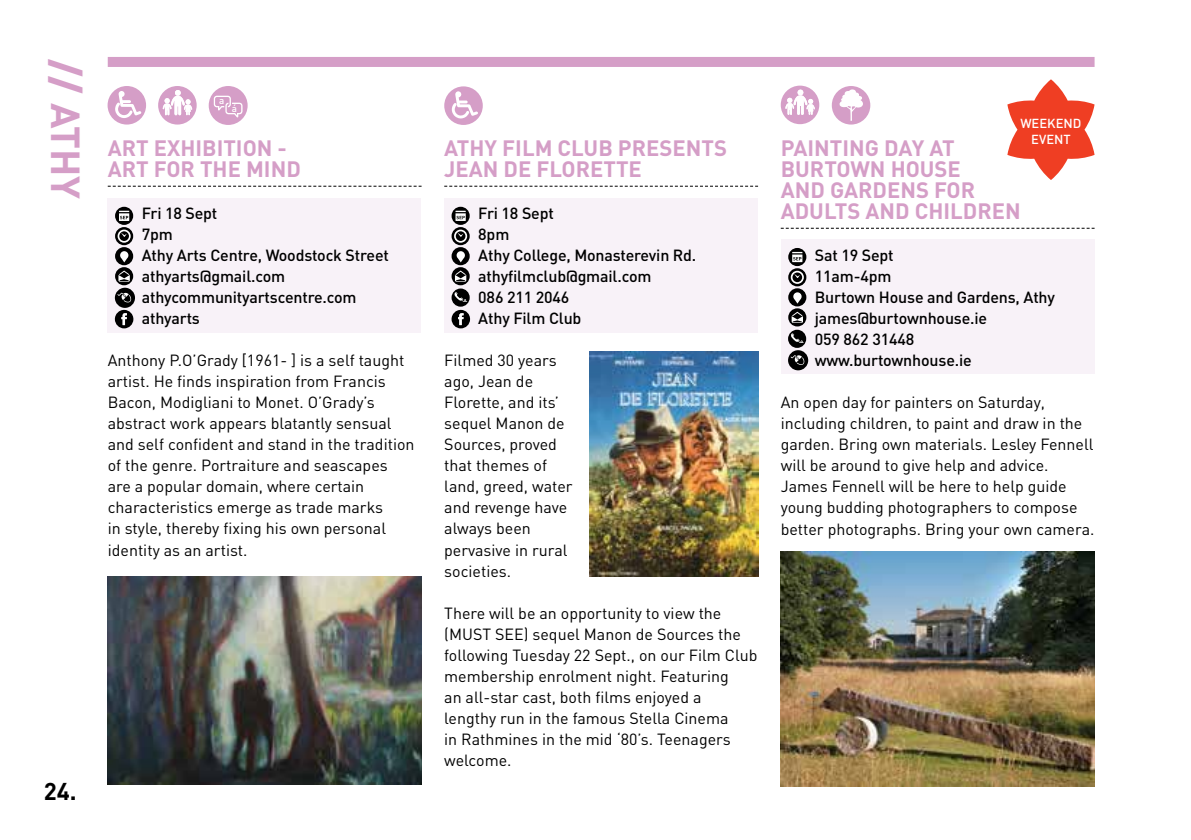
<style>
.page{position:relative;width:1191px;height:840px;background:#fff}
.page>*{position:absolute;margin:0;border:0;box-sizing:border-box;transform-origin:0 0}
.t1{font:700 40px "DIN";color:#d59ec7}
.t2{font:700 24px "DIN";color:#000}
.t3{font:700 22px/21px "DIN";color:#d59ec7}
.t4{font:16px/21px "DIN";color:#000}
.t5{font:500 16px/21px "DIN";letter-spacing:-.01em;color:#000}
.t6{font:500 13px/15.6px "DIN";color:#fff;text-align:center}
.t7{font:500 9.8px "DIN";color:#fff}
.s1{font-weight:900}
</style>
<div class="page">
<div style="left:780px;top:239px;width:314px;height:134px;background:#f8f2f8"></div>
<div style="left:788px;top:288px;width:18px;height:18px;background:#000;border-radius:50%"></div>
<svg style="left:793px;top:292px;width:8px;height:11px"></svg>
<svg style="left:788px;top:268px;width:18px;height:18px"></svg>
<svg style="left:790px;top:270px;width:14px;height:14px"></svg>
<svg style="left:788px;top:248px;width:18px;height:18px"></svg>
<svg style="left:792px;top:252px;width:10px;height:10px"></svg>
<svg style="left:788px;top:308px;width:18px;height:18px"></svg>
<svg style="left:791px;top:311px;width:12px;height:11px"></svg>
<div style="left:788px;top:350px;width:20px;height:20px;background:#000;border-radius:50%"></div>
<svg style="left:790px;top:354px;width:15px;height:11px"></svg>
<svg style="left:788px;top:329px;width:18px;height:19px"></svg>
<svg style="left:791px;top:333px;width:12px;height:10px"></svg>
<svg style="left:780px;top:228px;width:314px;height:1px"></svg>
<div style="left:108px;top:57px;width:986px;height:10px;background:#d59ec7"></div>
<div style="left:108px;top:198px;width:313px;height:134px;background:#f8f2f8"></div>
<div style="left:115px;top:247px;width:18px;height:18px;background:#000;border-radius:50%"></div>
<svg style="left:120px;top:251px;width:8px;height:11px"></svg>
<svg style="left:115px;top:227px;width:18px;height:18px"></svg>
<svg style="left:118px;top:229px;width:13px;height:13px"></svg>
<svg style="left:115px;top:207px;width:18px;height:18px"></svg>
<svg style="left:119px;top:211px;width:10px;height:10px"></svg>
<svg style="left:115px;top:309px;width:18px;height:19px"></svg>
<svg style="left:115px;top:267px;width:18px;height:18px"></svg>
<svg style="left:118px;top:270px;width:12px;height:11px"></svg>
<div style="left:115px;top:287px;width:20px;height:21px;background:#000;border-radius:50%"></div>
<svg style="left:117px;top:292px;width:15px;height:11px"></svg>
<div style="left:158px;top:86px;width:39px;height:38px;background:#d59ec7;border-radius:50%"></div>
<svg style="left:163px;top:90px;width:29px;height:25px"></svg>
<div style="left:108px;top:86px;width:38px;height:38px;background:#d59ec7;border-radius:50%"></div>
<svg style="left:115px;top:91px;width:26px;height:27px"></svg>
<div style="left:209px;top:86px;width:39px;height:39px;background:#d59ec7;border-radius:50%"></div>
<svg style="left:214px;top:96px;width:28px;height:21px"></svg>
<div style="left:444px;top:198px;width:314px;height:134px;background:#f8f2f8"></div>
<svg style="left:451px;top:247px;width:19px;height:18px"></svg>
<svg style="left:456px;top:251px;width:9px;height:11px"></svg>
<svg style="left:451px;top:227px;width:19px;height:18px"></svg>
<svg style="left:454px;top:229px;width:13px;height:13px"></svg>
<svg style="left:451px;top:207px;width:19px;height:18px"></svg>
<svg style="left:455px;top:211px;width:11px;height:10px"></svg>
<svg style="left:451px;top:309px;width:19px;height:19px"></svg>
<svg style="left:451px;top:267px;width:19px;height:18px"></svg>
<svg style="left:455px;top:270px;width:11px;height:11px"></svg>
<svg style="left:451px;top:288px;width:19px;height:18px"></svg>
<svg style="left:454px;top:292px;width:13px;height:9px"></svg>
<div style="left:444px;top:86px;width:39px;height:39px;background:#d59ec7;border-radius:50%"></div>
<svg style="left:452px;top:91px;width:26px;height:27px"></svg>
<div style="left:780px;top:86px;width:39px;height:38px;background:#d59ec7;border-radius:50%"></div>
<svg style="left:785px;top:90px;width:30px;height:25px"></svg>
<div style="left:831px;top:86px;width:39px;height:38px;background:#d59ec7;border-radius:50%"></div>
<svg style="left:839px;top:89px;width:24px;height:32px"></svg>
<svg style="left:1007px;top:79px;width:87px;height:101px"></svg>
<svg style="left:444px;top:186px;width:314px;height:1px"></svg>
<svg style="left:108px;top:186px;width:313px;height:1px"></svg>
<img style="left:108px;top:576px;width:313px;height:207px">
<img style="left:589px;top:351px;width:169px;height:225px">
<img style="left:780px;top:551px;width:314px;height:235px">
<h1 class="t1" style="left:92px;top:59px;width:141px;rotate:90deg"><span class="s1">//</span> ATHY</h1>
<p class="t7" style="left:219px;top:94px;width:7px">a</p>
<p class="t7" style="left:232px;top:102px;width:7px">á</p>
<h3 class="t3" style="left:108px;top:137px;width:195px">ART EXHIBITION -<br>ART FOR THE MIND</h3>
<p class="t5" style="left:142px;top:202px;width:249px">Fri 18 Sept<br>7pm<br>Athy Arts Centre, Woodstock Street athyarts@gmail.com athycommunityartscentre.com athyarts</p>
<p class="t4" style="left:108px;top:349px;width:308px">Anthony P.O’Grady [1961- ] is a self taught artist. He finds inspiration from Francis Bacon, Modigliani to Monet. O’Grady’s abstract work appears blatantly sensual and self confident and stand in the tradition of the genre. Portraiture and seascapes are a popular domain, where certain characteristics emerge as trade marks<br>in style, thereby fixing his own personal identity as an artist.</p>
<h2 class="t2" style="left:44px;top:775px;width:34px">24.</h2>
<h3 class="t3" style="left:444px;top:137px;width:284px;text-indent:58px">FI LM CLUB PRESENTS<br>JEAN DE FLORETTE</h3>
<p class="t5" style="left:478px;top:202px;width:220px">Fri 18 Sept<br>8pm<br>Athy College, Monasterevin Rd. athyfilmclub@gmail.com<br>086 211 2046<br>Athy Film Club</p>
<p class="t4" style="left:444px;top:349px;width:130px">Filmed 30 years ago, Jean de<br>Florette, and its’ sequel Manon de<br>Sources, proved that themes of land, greed, water and revenge have always been pervasive in rural societies.</p>
<p class="t4" style="left:444px;top:601px;width:315px">There will be an opportunity to view the (MUST SEE) sequel Manon de Sources the following Tuesday 22 Sept., on our Film Club membership enrolment night. Featuring<br>an all-star cast, both films enjoyed a<br>lengthy run in the famous Stella Cinema<br>in Rathmines in the mid ‘80’s. Teenagers welcome.</p>
<h3 class="t3" style="left:444px;top:137px;width:15px">ATHY</h3>
<p class="t6" style="left:1020px;top:115px;width:63px">weekend event</p>
<h3 class="t3" style="left:780px;top:137px;width:241px">PAINTING DAY AT<br>BURTOWN HOUSE<br>AND GARDENS FOR<br>ADULTS AND CHILDREN</h3>
<p class="t5" style="left:814px;top:244px;width:242px">Sat 19 Sept<br>11am-4pm<br>Burtown House and Gardens, Athy james@burtownhouse.ie<br>059 862 31448 www.burtownhouse.ie</p>
<p class="t4" style="left:780px;top:391px;width:315px">An open day for painters on Saturday, including children, to paint and draw in the garden. Bring own materials. Lesley Fennell will be around to give help and advice.<br>James Fennell will be here to help guide young budding photographers to compose better photographs. Bring your own camera.</p>
</div>
